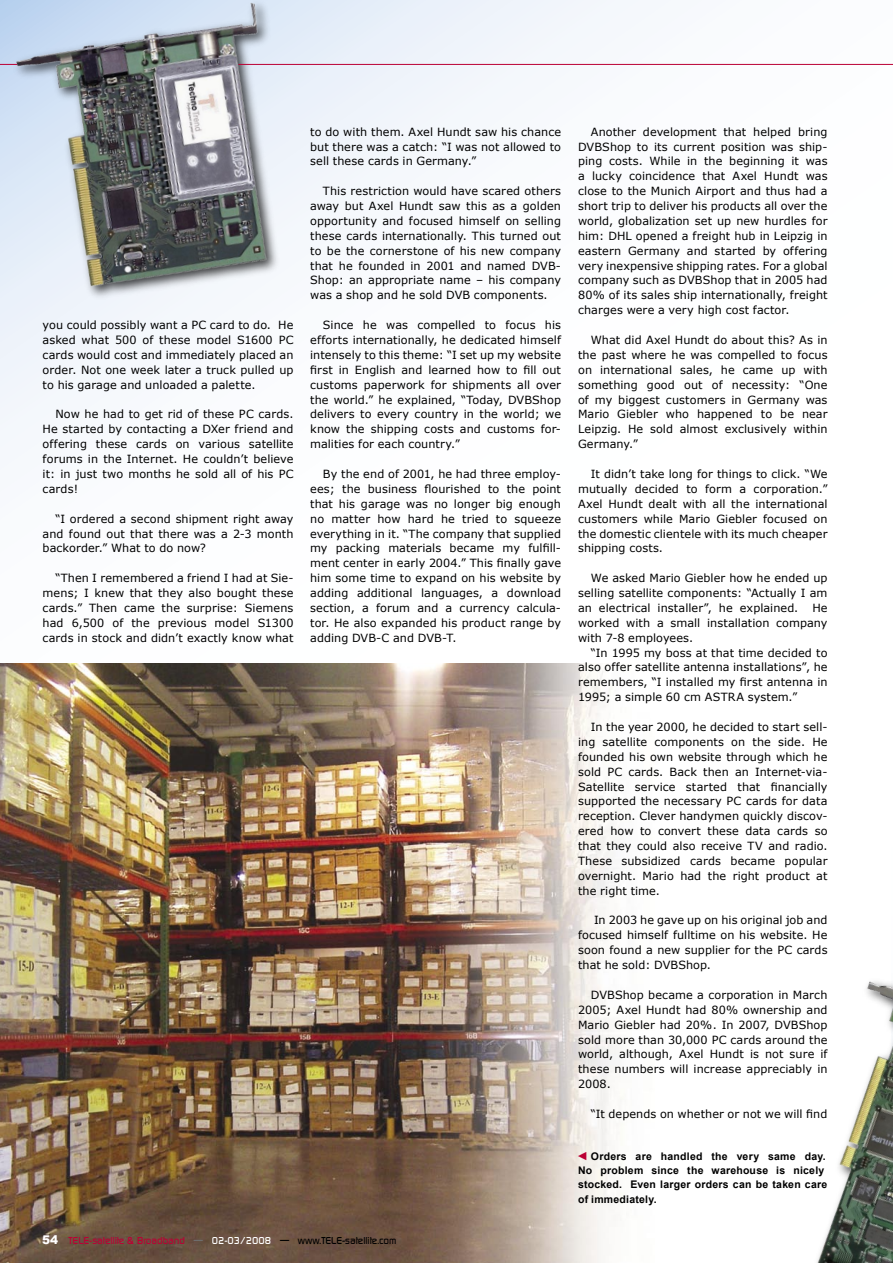
<style>
.page{position:relative;width:893px;height:1263px;background:#fff}
.page>*{position:absolute;margin:0;border:0;box-sizing:border-box;transform-origin:0 0}
.t1{font:700 12px "Arial";color:#bb0034}
.Text{font:11.25px/14.9px "Verdana";letter-spacing:.005em;color:#000;text-align:justify}
.Bilduntertitel{font:700 10.5px/14.2px "Arial";letter-spacing:.02em;color:#000}
.t2{font:500 9.75px "Digital";color:#bb0034}
.s1{font-family:"Arial";font-weight:900;font-size:12px;color:#fff}
.s2{color:#6f6f6f}
.s3{color:#fff}
.s4{color:#000}
</style>
<div class="page">
<img style="left:0;top:0;width:341px;height:337px">
<hr style="left:238px;top:64px;width:655px;height:1px;background:#bb0034">
<img style="left:0;top:663px;width:622px;height:600px">
<img style="left:817px;top:981px;width:76px;height:282px">
<svg style="left:0;top:64px;width:17px;height:1px"></svg>
<p class="Text" style="left:43px;top:317px;width:252px">you could possibly want a PC card to do. He asked what 500 of these model S1600 PC cards would cost and immediately placed an order. Not one week later a truck pulled up to his garage and unloaded a palette.</p>
<p class="Text" style="left:43px;top:407px;width:252px;text-indent:13px">Now he had to get rid of these PC cards.<br>He started by contacting a DXer friend and offering these cards on various satellite forums in the Internet. He couldn’t believe it: in just two months he sold all of his PC cards!</p>
<p class="Text" style="left:43px;top:511px;width:252px;text-indent:13px">“I ordered a second shipment right away and found out that there was a 2-3 month backorder.” What to do now?</p>
<p class="Text" style="left:43px;top:570px;width:252px;text-indent:13px">“Then I remembered a friend I had at Sie&shy;mens; I knew that they also bought these cards.” Then came the surprise: Siemens had 6,500 of the previous model S1300 cards in stock and didn’t exactly know what</p>
<p class="Text" style="left:310px;top:124px;width:252px">to do with them. Axel Hundt saw his chance but there was a catch: “I was not allowed to sell these cards in Germany.”</p>
<p class="Text" style="left:310px;top:183px;width:252px;text-indent:13px">This restriction would have scared others away but Axel Hundt saw this as a golden opportunity and focused himself on selling these cards internationally. This turned out to be the cornerstone of his new company that he founded in 2001 and named DVB-Shop: an appropriate name – his company was a shop and he sold DVB components.</p>
<p class="Text" style="left:310px;top:317px;width:252px;text-indent:13px">Since he was compelled to focus his efforts internationally, he dedicated himself intensely to this theme: “I set up my website first in English and learned how to fill out customs paperwork for shipments all over the world.” he explained, “Today, DVBShop delivers to every country in the world; we know the shipping costs and customs for&shy;malities for each country.”</p>
<p class="Text" style="left:310px;top:466px;width:252px;text-indent:13px">By the end of 2001, he had three employ&shy;ees; the business flourished to the point that his garage was no longer big enough no matter how hard he tried to squeeze everything in it. “The company that supplied my packing materials became my fulfill&shy;ment center in early 2004.” This finally gave him some time to expand on his website by adding additional languages, a download section, a forum and a currency calcula&shy;tor. He also expanded his product range by adding DVB-C and DVB-T.</p>
<p class="t2" style="left:42px;top:1235px;width:356px"><span class="s1">54</span> TELE-satellite &amp; Broadband <span class="s2">—</span> <span class="s3">02-03/2008</span> <span class="s4">— www.TELE-satellite.com</span></p>
<p class="Text" style="left:578px;top:124px;width:251px;text-indent:13px">Another development that helped bring DVBShop to its current position was ship&shy;ping costs. While in the beginning it was a lucky coincidence that Axel Hundt was close to the Munich Airport and thus had a short trip to deliver his products all over the world, globalization set up new hurdles for him: DHL opened a freight hub in Leipzig in eastern Germany and started by offering very inexpensive shipping rates. For a global company such as DVBShop that in 2005 had 80% of its sales ship internationally, freight charges were a very high cost factor.</p>
<p class="Text" style="left:578px;top:332px;width:251px;text-indent:13px">What did Axel Hundt do about this? As in the past where he was compelled to focus on international sales, he came up with something good out of necessity: “One of my biggest customers in Germany was Mario Giebler who happened to be near Leipzig. He sold almost exclusively within Germany.”</p>
<p class="Text" style="left:578px;top:466px;width:251px;text-indent:13px">It didn’t take long for things to click. “We mutually decided to form a corporation.” Axel Hundt dealt with all the international customers while Mario Giebler focused on the domestic clientele with its much cheaper shipping costs.</p>
<p class="Text" style="left:578px;top:570px;width:251px;text-indent:13px">We asked Mario Giebler how he ended up selling satellite components: “Actually I am an electrical installer”, he explained. He worked with a small installation company with 7-8 employees.</p>
<p class="Text" style="left:578px;top:645px;width:251px;text-indent:13px">“In 1995 my boss at that time decided to also offer satellite antenna installations”, he remembers, “I installed my first antenna in 1995; a simple 60 cm ASTRA system.”</p>
<p class="Text" style="left:578px;top:719px;width:251px;text-indent:13px">In the year 2000, he decided to start sell&shy;ing satellite components on the side. He founded his own website through which he sold PC cards. Back then an Internet-via-Satellite service started that financially supported the necessary PC cards for data reception. Clever handymen quickly discov&shy;ered how to convert these data cards so that they could also receive TV and radio.<br>These subsidized cards became popular overnight. Mario had the right product at the right time.</p>
<p class="Text" style="left:578px;top:912px;width:251px;text-indent:16px">In 2003 he gave up on his original job and focused himself fulltime on his website. He soon found a new supplier for the PC cards that he sold: DVBShop.</p>
<p class="Text" style="left:578px;top:987px;width:251px;text-indent:13px">DVBShop became a corporation in March 2005; Axel Hundt had 80% ownership and Mario Giebler had 20%. In 2007, DVBShop sold more than 30,000 PC cards around the world, although, Axel Hundt is not sure if these numbers will increase appreciably in 2008.</p>
<p class="Text" style="left:591px;top:1106px;width:238px">“It depends on whether or not we will find</p>
<p class="Bilduntertitel" style="left:578px;top:1149px;width:251px;text-indent:13px">Orders are handled the very same day.<br>No problem since the warehouse is nicely stocked. Even larger orders can be taken care of immediately.</p>
<p class="t1" style="left:574px;top:1162px;width:13px;rotate:-90deg">▲</p>
</div>
